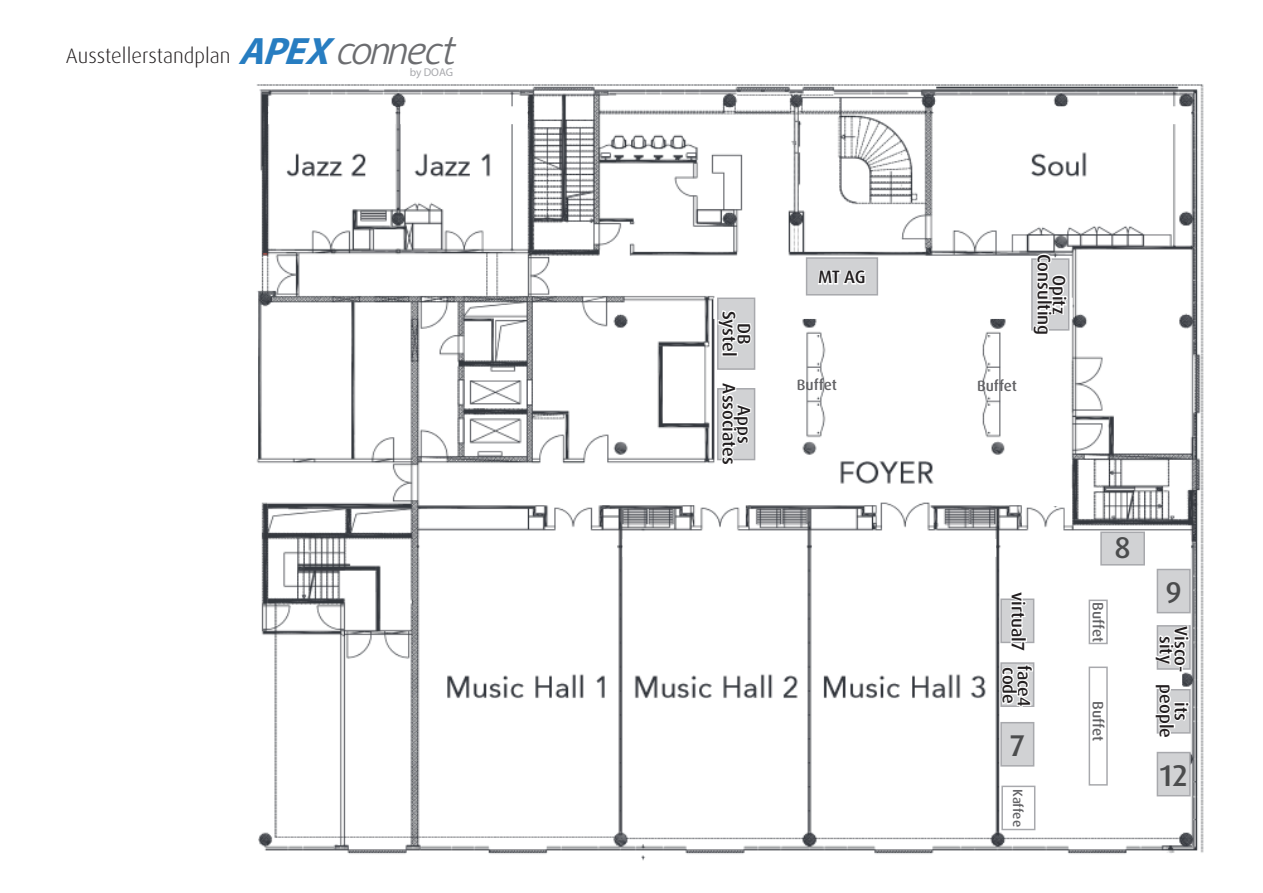
<style>
.page{position:relative;width:1263px;height:893px;background:#fff}
.page>*{position:absolute;margin:0;border:0;box-sizing:border-box;transform-origin:0 0}
.t1{font:500 30px "Dax Pro";color:#4b4c4d}
.t2{font:300 21px "Dax Pro";color:#231f20}
.t3{font:500 18px/15px "Dax Pro";color:#231f20;text-align:center}
.t4{font:500 15px "Dax Pro";color:#636366}
.t5{font:500 13.5px "Dax Pro";color:#636366}
.t6{font:11.4px "Myriad Pro";letter-spacing:-.005em;color:#a8a9ad}
.s1{font-family:"Myriad";font-weight:700;font-style:italic;font-size:38.25px;color:#277dc1}
.s2{font-family:"Hattori Hanzo";font-style:italic;font-size:42.6px;color:#6c6d70}
</style>
<div class="page">
<img style="left:256px;top:84px;width:948px;height:777px">
<div style="left:713px;top:298px;width:360px;height:21px;background:#fff"></div>
<div style="left:854px;top:331px;width:109px;height:112px;background:#fff"></div>
<div style="left:1040px;top:314px;width:27px;height:192px;background:#fff"></div>
<div style="left:1034px;top:257px;width:35px;height:6px;background:#fff"></div>
<div style="left:1000px;top:535px;width:191px;height:18px;background:#fff"></div>
<div style="left:812px;top:539px;width:184px;height:18px;background:#fff"></div>
<div style="left:622px;top:539px;width:185px;height:18px;background:#fff"></div>
<div style="left:419px;top:539px;width:198px;height:18px;background:#fff"></div>
<div style="left:933px;top:106px;width:258px;height:18px;background:#fff"></div>
<div style="left:400px;top:106px;width:127px;height:18px;background:#fff"></div>
<div style="left:268px;top:106px;width:127px;height:18px;background:#fff"></div>
<div style="left:1001px;top:671px;width:181px;height:33px;background:#fff"></div>
<div style="left:1031px;top:258px;width:38px;height:73px;background:#a8a9ad"></div>
<div style="left:806px;top:257px;width:72px;height:39px;background:#d1d2d4;border:2px solid #a8a9ad"></div>
<svg style="left:717px;top:388px;width:38px;height:72px"></svg>
<div style="left:1157px;top:625px;width:34px;height:45px;background:#bfbfc2"></div>
<div style="left:1157px;top:569px;width:34px;height:44px;background:#d1d2d4;border:2px solid #a8a9ad"></div>
<div style="left:1000px;top:662px;width:34px;height:45px;background:#c2c2c5"></div>
<div style="left:1000px;top:722px;width:34px;height:45px;background:#d1d2d4;border:2px solid #a8a9ad"></div>
<div style="left:1000px;top:598px;width:34px;height:45px;background:#d1d2d4;border:2px solid #a8a9ad"></div>
<div style="left:1100px;top:531px;width:45px;height:35px;background:#d1d2d4;border:2px solid #a8a9ad"></div>
<div style="left:1089px;top:666px;width:19px;height:120px;background:#fff;border:2px solid #a8a9ad"></div>
<div style="left:1089px;top:600px;width:19px;height:44px;background:#fff;border:2px solid #a8a9ad"></div>
<div style="left:717px;top:298px;width:38px;height:72px;background:#d1d2d4;border:2px solid #a8a9ad"></div>
<div style="left:1157px;top:689px;width:34px;height:45px;background:#bfbfc2"></div>
<div style="left:1157px;top:752px;width:34px;height:44px;background:#d1d2d4;border:2px solid #a8a9ad"></div>
<div style="left:1001px;top:786px;width:34px;height:44px;background:#fff;border:2px solid #a8a9ad"></div>
<svg style="left:816px;top:227px;width:51px;height:74px"></svg>
<svg style="left:716px;top:309px;width:36px;height:45px"></svg>
<div style="left:721px;top:352px;width:17px;height:4px;border:2px solid #fff"></div>
<svg style="left:1031px;top:252px;width:37px;height:84px;background:#e3e3e5"></svg>
<svg style="left:720px;top:381px;width:32px;height:86px"></svg>
<svg style="left:1154px;top:683px;width:36px;height:57px"></svg>
<svg style="left:1000px;top:663px;width:34px;height:45px"></svg>
<svg style="left:1009px;top:589px;width:18px;height:64px"></svg>
<svg style="left:1154px;top:624px;width:36px;height:49px"></svg>
<p class="t2" style="left:66px;top:42px;width:390px">Ausstellerstandplan <span class="s1">APEX</span><span class="s2">connect</span></p>
<p class="t6" style="left:410px;top:65px;width:45px">by DOAG</p>
<p class="t3" style="left:751px;top:311px;width:47px;rotate:90deg">DB<br>Systel</p>
<p class="t3" style="left:751px;top:383px;width:83px;rotate:90deg">Apps<br>Associates</p>
<p class="t3" style="left:818px;top:270px;width:49px">MT AG</p>
<p class="t3" style="left:1066px;top:254px;width:83px;rotate:90deg">Opitz<br>Consulting</p>
<p class="t4" style="left:797px;top:375px;width:42px">Buffet</p>
<p class="t4" style="left:977px;top:376px;width:42px">Buffet</p>
<p class="t3" style="left:1025px;top:592px;width:61px;rotate:90deg">virtual7</p>
<p class="t3" style="left:1016px;top:667px;width:38px;rotate:90deg">code</p>
<p class="t3" style="left:1031px;top:665px;width:43px;rotate:90deg">face4</p>
<h1 class="t1" style="left:1010px;top:726px;width:16px">7</h1>
<p class="t5" style="left:1026px;top:789px;width:40px;rotate:90deg">Kaffee</p>
<h1 class="t1" style="left:1114px;top:528px;width:18px">8</h1>
<p class="t4" style="left:1108px;top:602px;width:42px;rotate:90deg">Buffet</p>
<p class="t4" style="left:1108px;top:701px;width:42px;rotate:90deg">Buffet</p>
<h1 class="t1" style="left:1165px;top:573px;width:18px">9</h1>
<p class="t3" style="left:1188px;top:626px;width:48px;rotate:90deg">Visco&shy;sity</p>
<p class="t3" style="left:1188px;top:684px;width:55px;rotate:90deg">its people</p>
<h1 class="t1" style="left:1160px;top:756px;width:29px">12</h1>
</div>
